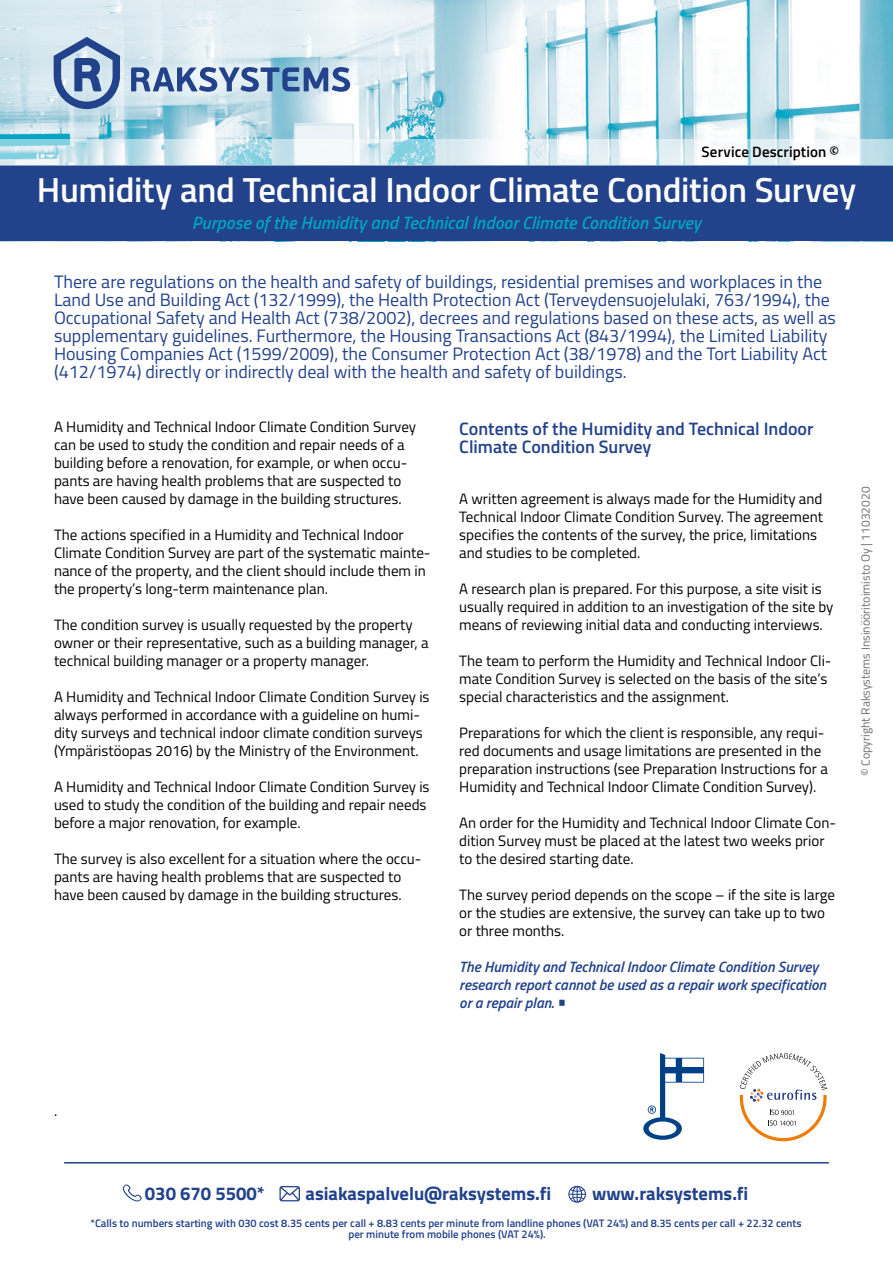
<style>
.page{position:relative;width:893px;height:1263px;background:#fff}
.page>*{position:absolute;margin:0;border:0;box-sizing:border-box;transform-origin:0 0}
.PÄÄOTSIKKO{font:600 34.8px "Titillium";letter-spacing:-.01em;color:#fff}
.ALAPALKKI2{font:700 18.6px "Titillium";color:#22428b}
.INGRESSI_UUSI{font:18px/18px "Titillium";color:#22428b}
.VÄLIOTSIKKO{font:600 18px/18px "Titillium";color:#22428b}
.PÄÄOTSIKKO-2{font:italic 600 18px "Titillium";color:#00a0c1}
.LEIPIS{font:15px/18px "Titillium";color:#000}
.LEIPIS-2{font:italic 600 15px/18px "Titillium";color:#22428b}
.t1{font:600 15px "Titillium";letter-spacing:.005em;color:#000}
.Leipis{font:12px "Titillium";color:#706f6f}
.ALATEKSTI_PUH_HINNAT{font:600 10.95px "Titillium";color:#22428b}
.s1{font-weight:400;font-style:normal;font-size:21px}
</style>
<div class="page">
<img style="left:0;top:0;width:893px;height:139px">
<div style="left:0;top:165px;width:893px;height:76px;background:#22428b"></div>
<svg style="left:0;top:139px;width:893px;height:26px"></svg>
<svg style="left:131px;top:67px;width:219px;height:25px;background:#7d97be"></svg>
<svg style="left:54px;top:37px;width:66px;height:72px;background:#869ec2"></svg>
<hr style="left:64px;top:1162px;width:765px;height:1px;background:#22428b">
<svg style="left:643px;top:1053px;width:61px;height:87px"></svg>
<svg style="left:740px;top:1053px;width:87px;height:88px"></svg>
<svg style="left:568px;top:1186px;width:18px;height:17px"></svg>
<svg style="left:123px;top:1184px;width:19px;height:17px"></svg>
<svg style="left:279px;top:1186px;width:21px;height:15px"></svg>
<p class="t1" style="left:702px;top:141px;width:139px">Service Description ©</p>
<p class="PÄÄOTSIKKO" style="left:37px;top:164px;width:821px">Humidity and Technical Indoor Climate Condition Survey</p>
<p class="PÄÄOTSIKKO-2" style="left:192px;top:209px;width:511px">Purpose of the Humidity and Technical Indoor Climate Condition Survey</p>
<p class="INGRESSI_UUSI" style="left:54px;top:272px;width:783px">There are regulations on the health and safety of buildings, residential premises and workplaces in the Land Use and Building Act (132/1999), the Health Protection Act (Terveydensuojelulaki, 763/1994), the Occupational Safety and Health Act (738/2002), decrees and regulations based on these acts, as well as supplementary guidelines. Furthermore, the Housing Transactions Act (843/1994), the Limited Liability Housing Companies Act (1599/2009), the Consumer Protection Act (38/1978) and the Tort Liability Act (412/1974) directly or indirectly deal with the health and safety of buildings.</p>
<p class="VÄLIOTSIKKO" style="left:459px;top:418px;width:356px">Contents of the Humidity and Technical Indoor<br>Climate Condition Survey</p>
<p class="LEIPIS" style="left:459px;top:489px;width:365px">A written agreement is always made for the Humidity and Technical Indoor Climate Condition Survey. The agreement specifies the contents of the survey, the price, limitations and studies to be completed.</p>
<p class="LEIPIS" style="left:459px;top:579px;width:376px">A research plan is prepared. For this purpose, a site visit is usually required in addition to an investigation of the site by means of reviewing initial data and conducting interviews.</p>
<p class="LEIPIS" style="left:459px;top:651px;width:374px">The team to perform the Humidity and Technical Indoor Cli&shy;mate Condition Survey is selected on the basis of the site’s special characteristics and the assignment.</p>
<p class="LEIPIS" style="left:459px;top:723px;width:370px">Preparations for which the client is responsible, any requi&shy;red documents and usage limitations are presented in the preparation instructions (see Preparation Instructions for a Humidity and Technical Indoor Climate Condition Survey).</p>
<p class="LEIPIS" style="left:459px;top:813px;width:378px">An order for the Humidity and Technical Indoor Climate Con&shy;dition Survey must be placed at the latest two weeks prior to the desired starting date.</p>
<p class="LEIPIS" style="left:459px;top:885px;width:377px">The survey period depends on the scope – if the site is large or the studies are extensive, the survey can take up to two or three months.</p>
<p class="LEIPIS-2" style="left:459px;top:957px;width:368px">The Humidity and Technical Indoor Climate Condition Survey research report cannot be used as a repair work specification or a repair plan. <span class="s1">•</span></p>
<p class="LEIPIS" style="left:54px;top:417px;width:364px">A Humidity and Technical Indoor Climate Condition Survey can be used to study the condition and repair needs of a building before a renovation, for example, or when occu&shy;pants are having health problems that are suspected to have been caused by damage in the building structures.</p>
<p class="LEIPIS" style="left:54px;top:525px;width:378px">The actions specified in a Humidity and Technical Indoor Climate Condition Survey are part of the systematic mainte&shy;nance of the property, and the client should include them in the property’s long-term maintenance plan.</p>
<p class="LEIPIS" style="left:54px;top:615px;width:376px">The condition survey is usually requested by the property owner or their representative, such as a building manager, a technical building manager or a property manager.</p>
<p class="LEIPIS" style="left:54px;top:687px;width:377px">A Humidity and Technical Indoor Climate Condition Survey is always performed in accordance with a guideline on humi&shy;dity surveys and technical indoor climate condition surveys (Ympäristöopas 2016) by the Ministry of the Environment.</p>
<p class="LEIPIS" style="left:54px;top:777px;width:377px">A Humidity and Technical Indoor Climate Condition Survey is used to study the condition of the building and repair needs before a major renovation, for example.</p>
<p class="LEIPIS" style="left:54px;top:849px;width:369px">The survey is also excellent for a situation where the occu&shy;pants are having health problems that are suspected to have been caused by damage in the building structures.</p>
<p class="Leipis" style="left:857px;top:776px;width:291px;rotate:-90deg">© Copyright Raksystems Insinööritoimisto Oy | 11032020</p>
<p class="LEIPIS" style="left:54px;top:1101px;width:5px">.</p>
<p class="ALAPALKKI2" style="left:145px;top:1179px;width:121px">030 670 5500*</p>
<p class="ALAPALKKI2" style="left:306px;top:1179px;width:247px">asiakaspalvelu@raksystems.fi</p>
<p class="ALAPALKKI2" style="left:592px;top:1179px;width:158px">www.raksystems.fi</p>
<p class="ALATEKSTI_PUH_HINNAT" style="left:90px;top:1215px;width:713px">*Calls to numbers starting with 030 cost 8.35 cents per call + 8.83 cents per minute from landline phones (VAT 24%) and 8.35 cents per call + 22.32 cents</p>
<p class="ALATEKSTI_PUH_HINNAT" style="left:348px;top:1226px;width:199px">per minute from mobile phones (VAT 24%).</p>
</div>
